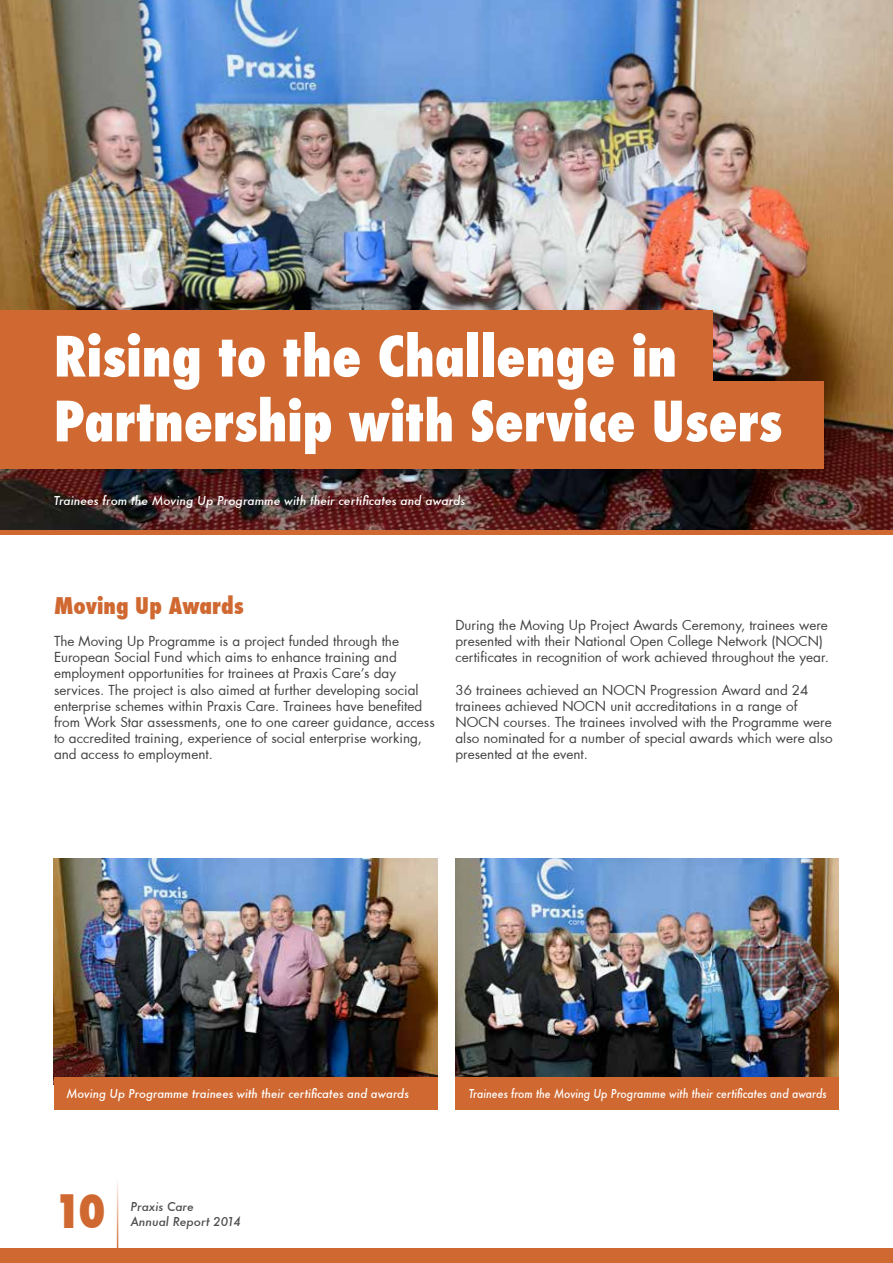
<style>
.page{position:relative;width:893px;height:1263px;background:#fff}
.page>*{position:absolute;margin:0;border:0;box-sizing:border-box;transform-origin:0 0}
.t1{font:800 condensed 54px/64.8px "Futura";color:#fff}
.t2{font:800 condensed 45px "Futura";color:#d06931}
.t3{font:800 condensed 22.5px "Futura";color:#d06931}
.t4{font:13.5px/16.2px "Futura";color:#414042}
.t5{font:italic 500 12px "Futura";color:#fff}
.t6{font:italic 500 12px "Futura";color:#fff;scale:.87 1}
.t7{font:italic 500 12px "Futura";color:#fff;scale:.95 1}
.t8{font:italic 500 12px/14.4px "Futura";color:#4d4d4f}
</style>
<div class="page">
<img style="left:455px;top:858px;width:384px;height:219px">
<img style="left:0;top:0;width:893px;height:530px">
<div style="left:0;top:310px;width:712px;height:79px;background:#d06931"></div>
<div style="left:0;top:381px;width:824px;height:88px;background:#d06931"></div>
<hr style="left:0;top:530px;width:893px;height:4px;background:#d06931">
<img style="left:54px;top:858px;width:383px;height:219px">
<hr style="left:117px;top:1179px;width:1px;height:72px;background:#d06931">
<div style="left:0;top:1248px;width:893px;height:15px;background:#d06931"></div>
<div style="left:54px;top:1077px;width:383px;height:32px;background:#d06931"></div>
<div style="left:455px;top:1077px;width:384px;height:32px;background:#d06931"></div>
<h1 class="t1" style="left:54px;top:324px;width:730px">Rising to the Challenge in<br>Partnership with Service Users</h1>
<p class="t5" style="left:54px;top:492px;width:413px">Trainees from the Moving Up Programme with their certificates and awards</p>
<h3 class="t3" style="left:54px;top:590px;width:191px">Moving Up Awards</h3>
<p class="t4" style="left:54px;top:633px;width:382px">The Moving Up Programme is a project funded through the European Social Fund which aims to enhance training and employment opportunities for trainees at Praxis Care’s day services. The project is also aimed at further developing social enterprise schemes within Praxis Care. Trainees have benefited from Work Star assessments, one to one career guidance, access to accredited training, experience of social enterprise working, and access to employment.</p>
<p class="t4" style="left:455px;top:616px;width:375px">During the Moving Up Project Awards Ceremony, trainees were presented with their National Open College Network (NOCN) certificates in recognition of work achieved throughout the year.</p>
<p class="t4" style="left:455px;top:681px;width:379px">36 trainees achieved an NOCN Progression Award and 24 trainees achieved NOCN unit accreditations in a range of NOCN courses. The trainees involved with the Programme were also nominated for a number of special awards which were also presented at the event.</p>
<p class="t7" style="left:66px;top:1085px;width:362px">Moving Up Programme trainees with their certificates and awards</p>
<p class="t6" style="left:469px;top:1085px;width:413px">Trainees from the Moving Up Programme with their certificates and awards</p>
<h2 class="t2" style="left:54px;top:1180px;width:54px">10</h2>
<p class="t8" style="left:130px;top:1199px;width:112px">Praxis Care<br>Annual Report 2014</p>
</div>
